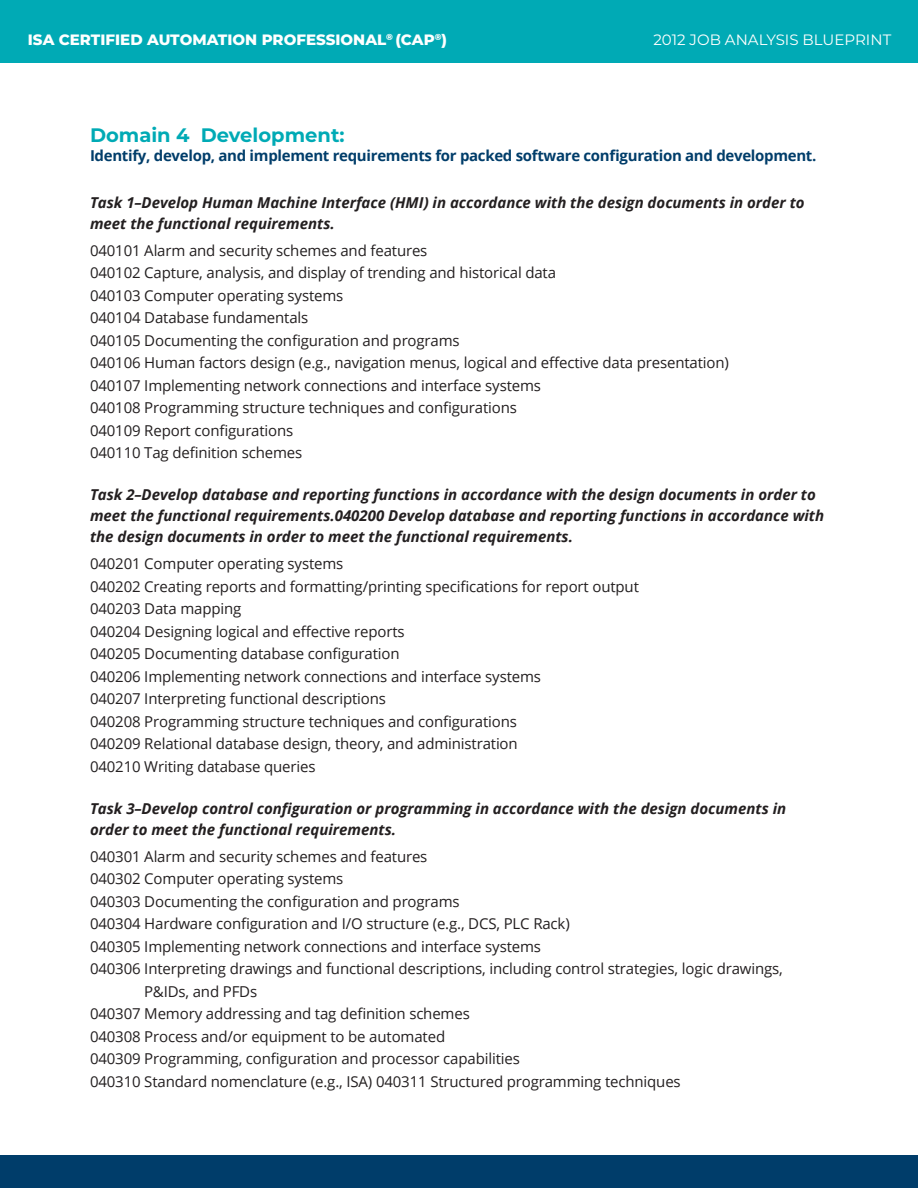
<style>
.page{position:relative;width:918px;height:1188px;background:#fff}
.page>*{position:absolute;margin:0;border:0;box-sizing:border-box;transform-origin:0 0}
.t1{font:700 19.5px "Montserrat";color:#00aab5}
.t2{font:15px/22.5px "Open Sans";letter-spacing:-.01em;color:#231f20}
.t3{font:italic 700 15px/21px "Open Sans";color:#231f20}
.t4{font:700 15px "Open Sans";letter-spacing:-.02em;color:#003d6a}
.t5{font:800 15px "Montserrat";color:#fff}
.t6{font:15px "Montserrat";color:#fff}
</style>
<div class="page">
<div style="left:0;top:1156px;width:918px;height:32px;background:#003d6a"></div>
<div style="left:0;top:0;width:918px;height:63px;background:#00aab5"></div>
<p class="t5" style="left:28px;top:28px;width:421px">ISA CERTIFIED AUTOMATION PROFESSIONAL<sup>®</sup> (CAP<sup>®</sup>)</p>
<p class="t6" style="left:653px;top:30px;width:239px">2012 JOB ANALYSIS BLUEPRINT</p>
<p class="t1" style="left:90px;top:121px;width:256px">Domain 4 Development:</p>
<p class="t4" style="left:90px;top:145px;width:728px">Identify, develop, and implement requirements for packed software configuration and development.</p>
<p class="t3" style="left:90px;top:192px;width:716px">Task 1–Develop Human Machine Interface (HMI) in accordance with the design documents in order to meet the functional requirements.</p>
<p class="t2" style="left:90px;top:239px;width:339px">040101 Alarm and security schemes and features</p>
<p class="t2" style="left:90px;top:261px;width:468px">040102 Capture, analysis, and display of trending and historical data</p>
<p class="t2" style="left:90px;top:284px;width:255px">040103 Computer operating systems</p>
<p class="t2" style="left:90px;top:306px;width:220px">040104 Database fundamentals</p>
<p class="t2" style="left:90px;top:329px;width:371px">040105 Documenting the configuration and programs</p>
<p class="t2" style="left:90px;top:351px;width:640px">040106 Human factors design (e.g., navigation menus, logical and effective data presentation)</p>
<p class="t2" style="left:90px;top:374px;width:453px">040107 Implementing network connections and interface systems</p>
<p class="t2" style="left:90px;top:396px;width:429px">040108 Programming structure techniques and configurations</p>
<p class="t2" style="left:90px;top:419px;width:205px">040109 Report configurations</p>
<p class="t2" style="left:90px;top:441px;width:214px">040110 Tag definition schemes</p>
<p class="t3" style="left:90px;top:484px;width:736px">Task 2–Develop database and reporting functions in accordance with the design documents in order to meet the functional requirements.040200 Develop database and reporting functions in accordance with the design documents in order to meet the functional requirements.</p>
<p class="t2" style="left:90px;top:552px;width:255px">040201 Computer operating systems</p>
<p class="t2" style="left:90px;top:575px;width:550px">040202 Creating reports and formatting/printing specifications for report output</p>
<p class="t2" style="left:90px;top:597px;width:153px">040203 Data mapping</p>
<p class="t2" style="left:90px;top:620px;width:316px">040204 Designing logical and effective reports</p>
<p class="t2" style="left:90px;top:642px;width:311px">040205 Documenting database configuration</p>
<p class="t2" style="left:90px;top:665px;width:453px">040206 Implementing network connections and interface systems</p>
<p class="t2" style="left:90px;top:687px;width:298px">040207 Interpreting functional descriptions</p>
<p class="t2" style="left:90px;top:710px;width:429px">040208 Programming structure techniques and configurations</p>
<p class="t2" style="left:90px;top:732px;width:429px">040209 Relational database design, theory, and administration</p>
<p class="t2" style="left:90px;top:755px;width:227px">040210 Writing database queries</p>
<p class="t3" style="left:90px;top:798px;width:698px">Task 3–Develop control configuration or programming in accordance with the design documents in order to meet the functional requirements.</p>
<p class="t2" style="left:90px;top:845px;width:339px">040301 Alarm and security schemes and features</p>
<p class="t2" style="left:90px;top:867px;width:255px">040302 Computer operating systems</p>
<p class="t2" style="left:90px;top:890px;width:371px">040303 Documenting the configuration and programs</p>
<p class="t2" style="left:90px;top:912px;width:481px">040304 Hardware configuration and I/O structure (e.g., DCS, PLC Rack)</p>
<p class="t2" style="left:90px;top:935px;width:453px">040305 Implementing network connections and interface systems</p>
<p class="t2" style="left:144px;top:957px;width:640px;text-indent:-54px">040306 Interpreting drawings and functional descriptions, including control strategies, logic drawings,<br>P&amp;IDs, and PFDs</p>
<p class="t2" style="left:90px;top:1002px;width:381px">040307 Memory addressing and tag definition schemes</p>
<p class="t2" style="left:90px;top:1025px;width:357px">040308 Process and/or equipment to be automated</p>
<p class="t2" style="left:90px;top:1047px;width:431px">040309 Programming, configuration and processor capabilities</p>
<p class="t2" style="left:90px;top:1070px;width:592px">040310 Standard nomenclature (e.g., ISA) 040311 Structured programming techniques</p>
</div>
